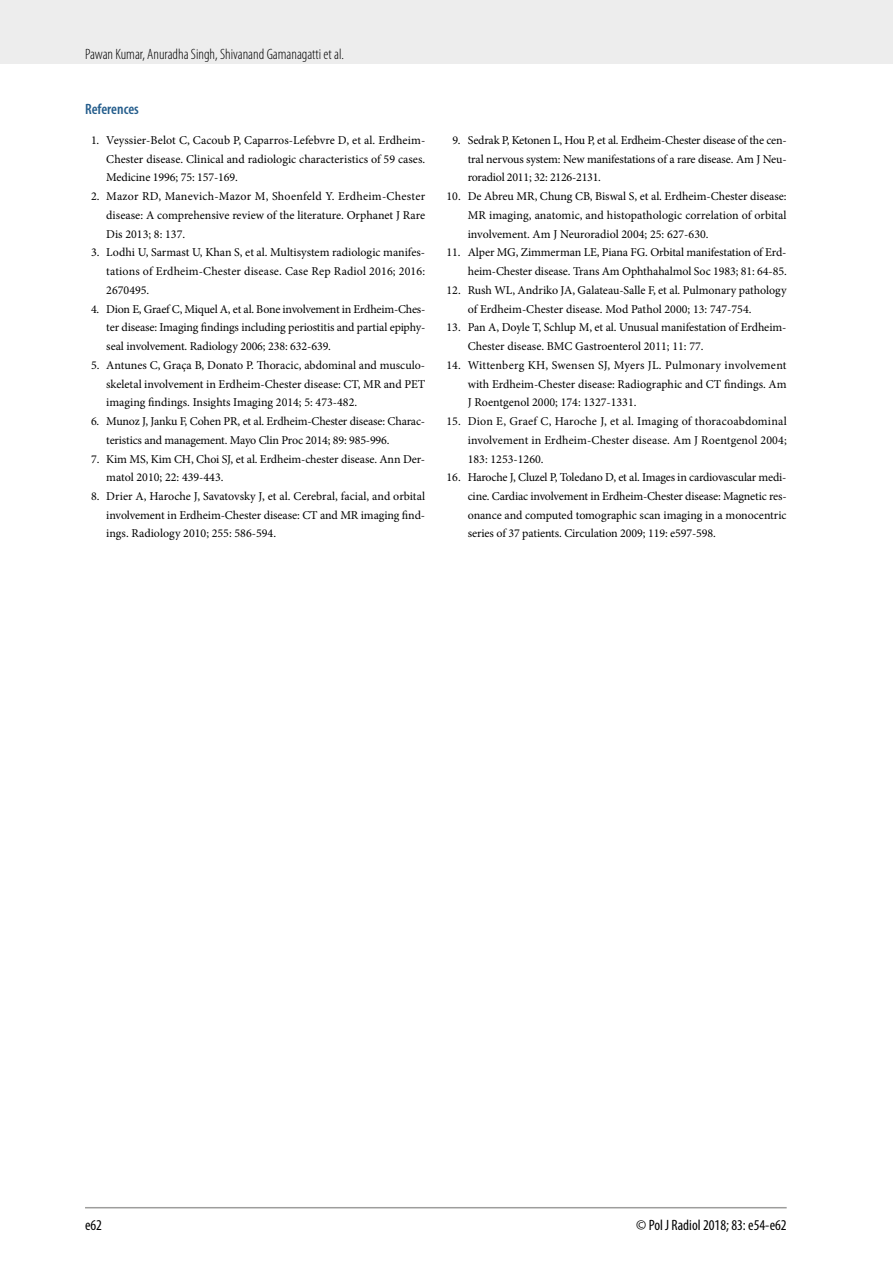
<style>
.page{position:relative;width:893px;height:1263px;background:#fff}
.page>*{position:absolute;margin:0;border:0;box-sizing:border-box;transform-origin:0 0}
.t1{font:300 condensed 15px "Myriad Pro";color:#000}
.t2{font:condensed 15px "Myriad Pro";color:#000}
.t3{font:600 condensed 15px "Myriad Pro";color:#245d8c}
.t4{font:12px/18.8px "Minion Pro";letter-spacing:-.005em;color:#000;text-align:justify}
</style>
<div class="page">
<div style="left:0;top:0;width:893px;height:64px;background:#ededed"></div>
<hr style="left:85px;top:1207px;width:702px;height:1px;background:#9d9d9c">
<p class="t1" style="left:85px;top:45px;width:260px">Pawan Kumar, Anuradha Singh, Shivanand Gamanagatti et al.</p>
<p class="t3" style="left:85px;top:100px;width:55px">References</p>
<p class="t4" style="left:106px;top:131px;width:320px;text-indent:-15px">1. Veyssier-Belot C, Cacoub P, Caparros-Lefebvre D, et al. Erdheim-Chester disease. Clinical and radiologic characteristics of 59 cases.<br>Medicine 1996; 75: 157-169.</p>
<p class="t4" style="left:106px;top:187px;width:320px;text-indent:-15px">2. Mazor RD, Manevich-Mazor M, Shoenfeld Y. Erdheim-Chester disease: A comprehensive review of the literature. Orphanet J Rare Dis 2013; 8: 137.</p>
<p class="t4" style="left:106px;top:243px;width:320px;text-indent:-15px">3. Lodhi U, Sarmast U, Khan S, et al. Multisystem radiologic manifes&shy;tations of Erdheim-Chester disease. Case Rep Radiol 2016; 2016:<br>2670495.</p>
<p class="t4" style="left:106px;top:299px;width:321px;text-indent:-15px">4. Dion E, Graef C, Miquel A, et al. Bone involvement in Erdheim-Ches&shy;ter disease: Imaging findings including periostitis and partial epiphy&shy;seal involvement. Radiology 2006; 238: 632-639.</p>
<p class="t4" style="left:106px;top:356px;width:320px;text-indent:-15px">5. Antunes C, Graça B, Donato P. Thoracic, abdominal and musculo&shy;skeletal involvement in Erdheim-Chester disease: CT, MR and PET imaging findings. Insights Imaging 2014; 5: 473-482.</p>
<p class="t4" style="left:106px;top:412px;width:320px;text-indent:-15px">6. Munoz J, Janku F, Cohen PR, et al. Erdheim-Chester disease: Charac&shy;teristics and management. Mayo Clin Proc 2014; 89: 985-996.</p>
<p class="t4" style="left:106px;top:449px;width:320px;text-indent:-15px">7. Kim MS, Kim CH, Choi SJ, et al. Erdheim-chester disease. Ann Der&shy;matol 2010; 22: 439-443.</p>
<p class="t4" style="left:106px;top:487px;width:320px;text-indent:-15px">8. Drier A, Haroche J, Savatovsky J, et al. Cerebral, facial, and orbital involvement in Erdheim-Chester disease: CT and MR imaging find&shy;ings. Radiology 2010; 255: 586-594.</p>
<p class="t4" style="left:468px;top:131px;width:320px;text-indent:-15px">9. Sedrak P, Ketonen L, Hou P, et al. Erdheim-Chester disease of the cen&shy;tral nervous system: New manifestations of a rare disease. Am J Neu&shy;roradiol 2011; 32: 2126-2131.</p>
<p class="t4" style="left:468px;top:187px;width:320px;text-indent:-21px">10. De Abreu MR, Chung CB, Biswal S, et al. Erdheim-Chester disease:<br>MR imaging, anatomic, and histopathologic correlation of orbital involvement. Am J Neuroradiol 2004; 25: 627-630.</p>
<p class="t4" style="left:446px;top:243px;width:342px;text-align:right">11. Alper MG, Zimmerman LE, Piana FG. Orbital manifestation of Erd&shy;heim-Chester disease. Trans Am Ophthahalmol Soc 1983; 81: 64-85.</p>
<p class="t4" style="left:468px;top:281px;width:320px;text-indent:-21px">12. Rush WL, Andriko JA, Galateau-Salle F, et al. Pulmonary pathology of Erdheim-Chester disease. Mod Pathol 2000; 13: 747-754.</p>
<p class="t4" style="left:468px;top:318px;width:320px;text-indent:-21px">13. Pan A, Doyle T, Schlup M, et al. Unusual manifestation of Erdheim-<br>Chester disease. BMC Gastroenterol 2011; 11: 77.</p>
<p class="t4" style="left:468px;top:356px;width:320px;text-indent:-21px">14. Wittenberg KH, Swensen SJ, Myers JL. Pulmonary involvement with Erdheim-Chester disease: Radiographic and CT findings. Am J Roentgenol 2000; 174: 1327-1331.</p>
<p class="t4" style="left:468px;top:412px;width:320px;text-indent:-21px">15. Dion E, Graef C, Haroche J, et al. Imaging of thoracoabdominal involvement in Erdheim-Chester disease. Am J Roentgenol 2004; 183: 1253-1260.</p>
<p class="t4" style="left:468px;top:468px;width:320px;text-indent:-21px">16. Haroche J, Cluzel P, Toledano D, et al. Images in cardiovascular medi&shy;cine. Cardiac involvement in Erdheim-Chester disease: Magnetic res&shy;onance and computed tomographic scan imaging in a monocentric series of 37 patients. Circulation 2009; 119: e597-598.</p>
<p class="t2" style="left:85px;top:1216px;width:18px">e62</p>
<p class="t2" style="left:636px;top:1216px;width:152px">© Pol J Radiol 2018; 83: e54-e62</p>
</div>
